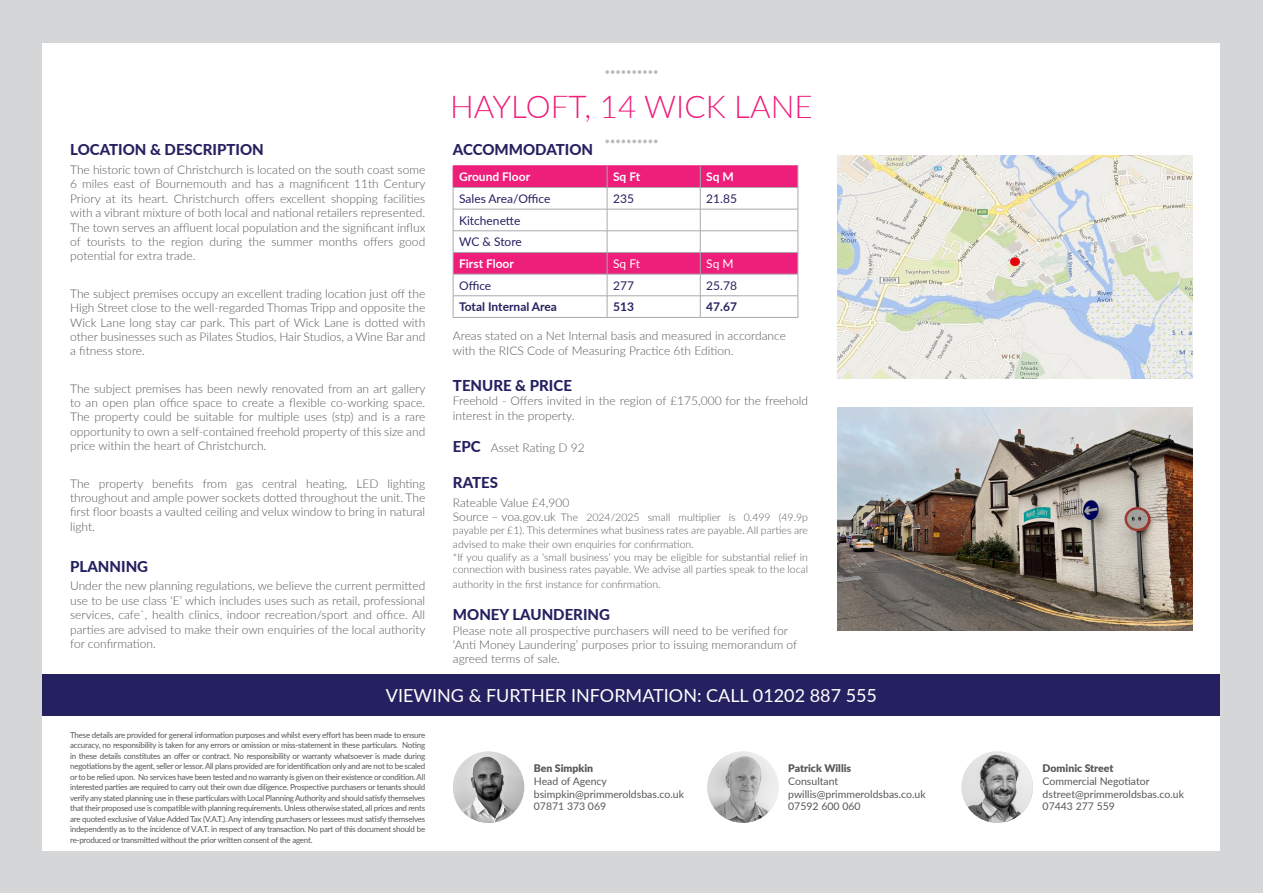
<style>
.page{position:relative;width:1263px;height:893px;background:#d5d6d8}
.page>*{position:absolute;margin:0;border:0;box-sizing:border-box;transform-origin:0 0}
.t1{font:300 31.5px "Lato";color:#ee1e7b}
.t2{font:18px "Lato";color:#fff}
.t3{font:800 15px "Lato";color:#252161}
.t4{font:300 12px/14.4px "Lato";color:#57585a;text-align:justify}
.t5{font:12px "Lato";color:#252161}
.t6{font:700 12px "Lato";color:#fff}
.t7{font:700 12px "Lato";color:#252161}
.t8{font:12px "Lato";color:#fff}
.t9{font:300 10.5px/12.6px "Lato";color:#57585a}
.t10{font:10.5px "Lato";color:#57585a}
.t11{font:900 10.5px "Lato";color:#57585a}
.t12{font:8.25px/10.5px "Lato";letter-spacing:-.03em;color:#57585a;text-align:justify}
.s1{font-weight:800;font-size:15px;color:#252161}
.s2{font-size:12px}
</style>
<div class="page">
<div style="left:43px;top:43px;width:1177px;height:807px;background:#fff"></div>
<div style="left:43px;top:675px;width:1177px;height:41px;background:#252161"></div>
<svg style="left:605px;top:140px;width:53px;height:3px"></svg>
<svg style="left:605px;top:70px;width:53px;height:4px"></svg>
<hr style="left:453px;top:317px;width:154px;height:1px;background:#a8a9ad">
<hr style="left:607px;top:317px;width:93px;height:1px;background:#a8a9ad">
<hr style="left:700px;top:317px;width:98px;height:1px;background:#a8a9ad">
<svg style="left:453px;top:166px;width:346px;height:151px"></svg>
<hr style="left:607px;top:166px;width:93px;height:1px;background:#ee1e7b">
<hr style="left:700px;top:166px;width:98px;height:1px;background:#ee1e7b">
<img style="left:838px;top:155px;width:355px;height:224px">
<img style="left:838px;top:407px;width:355px;height:223px">
<img style="left:962px;top:751px;width:71px;height:72px;border-radius:36px">
<img style="left:707px;top:751px;width:72px;height:72px;border-radius:36px">
<img style="left:453px;top:751px;width:71px;height:72px;border-radius:36px">
<p class="t3" style="left:70px;top:139px;width:195px">LOCATION &amp; DESCRIPTION</p>
<p class="t4" style="left:70px;top:162px;width:357px">The historic town of Christchurch is located on the south coast some 6 miles east of Bournemouth and has a magnificent 11th Century Priory at its heart. Christchurch offers excellent shopping facilities with a vibrant mixture of both local and national retailers represented.<br>The town serves an affluent local population and the significant influx of tourists to the region during the summer months offers good potential for extra trade.</p>
<p class="t4" style="left:70px;top:286px;width:357px">The subject premises occupy an excellent trading location just off the High Street close to the well-regarded Thomas Tripp and opposite the Wick Lane long stay car park. This part of Wick Lane is dotted with other businesses such as Pilates Studios, Hair Studios, a Wine Bar and a fitness store.</p>
<p class="t4" style="left:70px;top:381px;width:357px">The subject premises has been newly renovated from an art gallery to an open plan office space to create a flexible co-working space.<br>The property could be suitable for multiple uses (stp) and is a rare opportunity to own a self-contained freehold property of this size and price within the heart of Christchurch.</p>
<p class="t4" style="left:70px;top:476px;width:357px">The property benefits from gas central heating, LED lighting throughout and ample power sockets dotted throughout the unit. The first floor boasts a vaulted ceiling and velux window to bring in natural light.</p>
<p class="t3" style="left:70px;top:555px;width:79px">PLANNING</p>
<p class="t4" style="left:70px;top:578px;width:357px">Under the new planning regulations, we believe the current permitted use to be use class ‘E’ which includes uses such as retail, professional services, cafe`, health clinics, indoor recreation/sport and office. All parties are advised to make their own enquiries of the local authority for confirmation.</p>
<p class="t1" style="left:450px;top:85px;width:364px">HAYLOFT, 14 WICK LANE</p>
<p class="t3" style="left:453px;top:139px;width:142px">ACCOMMODATION</p>
<p class="t6" style="left:459px;top:168px;width:73px">Ground Floor</p>
<p class="t6" style="left:613px;top:168px;width:29px">Sq Ft</p>
<p class="t6" style="left:706px;top:168px;width:29px">Sq M</p>
<p class="t5" style="left:459px;top:190px;width:93px">Sales Area/Office</p>
<p class="t5" style="left:613px;top:190px;width:22px">235</p>
<p class="t5" style="left:706px;top:190px;width:32px">21.85</p>
<p class="t5" style="left:459px;top:212px;width:63px">Kitchenette</p>
<p class="t5" style="left:459px;top:233px;width:64px">WC &amp; Store</p>
<p class="t6" style="left:459px;top:255px;width:56px">First Floor</p>
<p class="t8" style="left:613px;top:255px;width:29px">Sq Ft</p>
<p class="t8" style="left:706px;top:255px;width:29px">Sq M</p>
<p class="t5" style="left:459px;top:277px;width:34px">Office</p>
<p class="t5" style="left:613px;top:277px;width:22px">277</p>
<p class="t5" style="left:706px;top:277px;width:32px">25.78</p>
<p class="t7" style="left:459px;top:298px;width:99px">Total Internal Area</p>
<p class="t7" style="left:613px;top:298px;width:22px">513</p>
<p class="t7" style="left:706px;top:298px;width:32px">47.67</p>
<p class="t4" style="left:453px;top:328px;width:335px">Areas stated on a Net Internal basis and measured in accordance with the RICS Code of Measuring Practice 6th Edition.</p>
<p class="t3" style="left:453px;top:374px;width:120px">TENURE &amp; PRICE</p>
<p class="t4" style="left:453px;top:393px;width:357px">Freehold - Offers invited in the region of £175,000 for the freehold interest in the property.</p>
<p class="t4" style="left:453px;top:440px;width:133px"><span class="s1">EPC</span> Asset Rating D 92</p>
<p class="t3" style="left:453px;top:471px;width:47px">RATES</p>
<p class="t4" style="left:453px;top:495px;width:118px">Rateable Value £4,900</p>
<p class="t9" style="left:453px;top:511px;width:357px"><span class="s2">Source – voa.gov.uk</span> The 2024/2025 small multiplier is 0.499 (49.9p payable per £1). This determines what business rates are payable. All parties are</p>
<p class="t9" style="left:453px;top:538px;width:242px">advised to make their own enquiries for confirmation.</p>
<p class="t9" style="left:453px;top:550px;width:357px">*If you qualify as a ‘small business’ you may be eligible for substantial relief in connection with business rates payable. We advise all parties speak to the local</p>
<p class="t9" style="left:453px;top:577px;width:209px">authority in the first instance for confirmation.</p>
<p class="t3" style="left:453px;top:603px;width:159px">MONEY LAUNDERING</p>
<p class="t4" style="left:453px;top:623px;width:346px;text-align:left">Please note all prospective purchasers will need to be verified for ‘Anti Money Laundering’ purposes prior to issuing memorandum of agreed terms of sale.</p>
<p class="t2" style="left:386px;top:682px;width:493px">VIEWING &amp; FURTHER INFORMATION: CALL 01202 887 555</p>
<p class="t12" style="left:70px;top:729px;width:357px">These details are provided for general information purposes and whilst every effort has been made to ensure accuracy, no responsibility is taken for any errors or omission or miss-statement in these particulars. Noting in these details constitutes an offer or contract. No responsibility or warranty whatsoever is made during negotiations by the agent, seller or lessor. All plans provided are for identification only and are not to be scaled or to be relied upon. No services have been tested and no warranty is given on their existence or condition. All interested parties are required to carry out their own due diligence. Prospective purchasers or tenants should verify any stated planning use in these particulars with Local Planning Authority and should satisfy themselves that their proposed use is compatible with planning requirements. Unless otherwise stated, all prices and rents are quoted exclusive of Value Added Tax (V.A.T.). Any intending purchasers or lessees must satisfy themselves independently as to the incidence of V.A.T. in respect of any transaction. No part of this document should be re-produced or transmitted without the prior written consent of the agent.</p>
<p class="t11" style="left:534px;top:761px;width:61px">Ben Simpkin</p>
<p class="t10" style="left:534px;top:774px;width:75px">Head of Agency</p>
<p class="t10" style="left:534px;top:786px;width:152px">bsimpkin@primmeroldsbas.co.uk</p>
<p class="t10" style="left:534px;top:799px;width:74px">07871 373 069</p>
<p class="t11" style="left:788px;top:761px;width:64px">Patrick Willis</p>
<p class="t10" style="left:788px;top:774px;width:52px">Consultant</p>
<p class="t10" style="left:788px;top:786px;width:139px">pwillis@primmeroldsbas.co.uk</p>
<p class="t10" style="left:788px;top:799px;width:74px">07592 600 060</p>
<p class="t11" style="left:1042px;top:761px;width:72px">Dominic Street</p>
<p class="t10" style="left:1042px;top:774px;width:108px">Commercial Negotiator</p>
<p class="t10" style="left:1042px;top:786px;width:143px">dstreet@primmeroldsbas.co.uk</p>
<p class="t10" style="left:1042px;top:799px;width:74px">07443 277 559</p>
</div>
